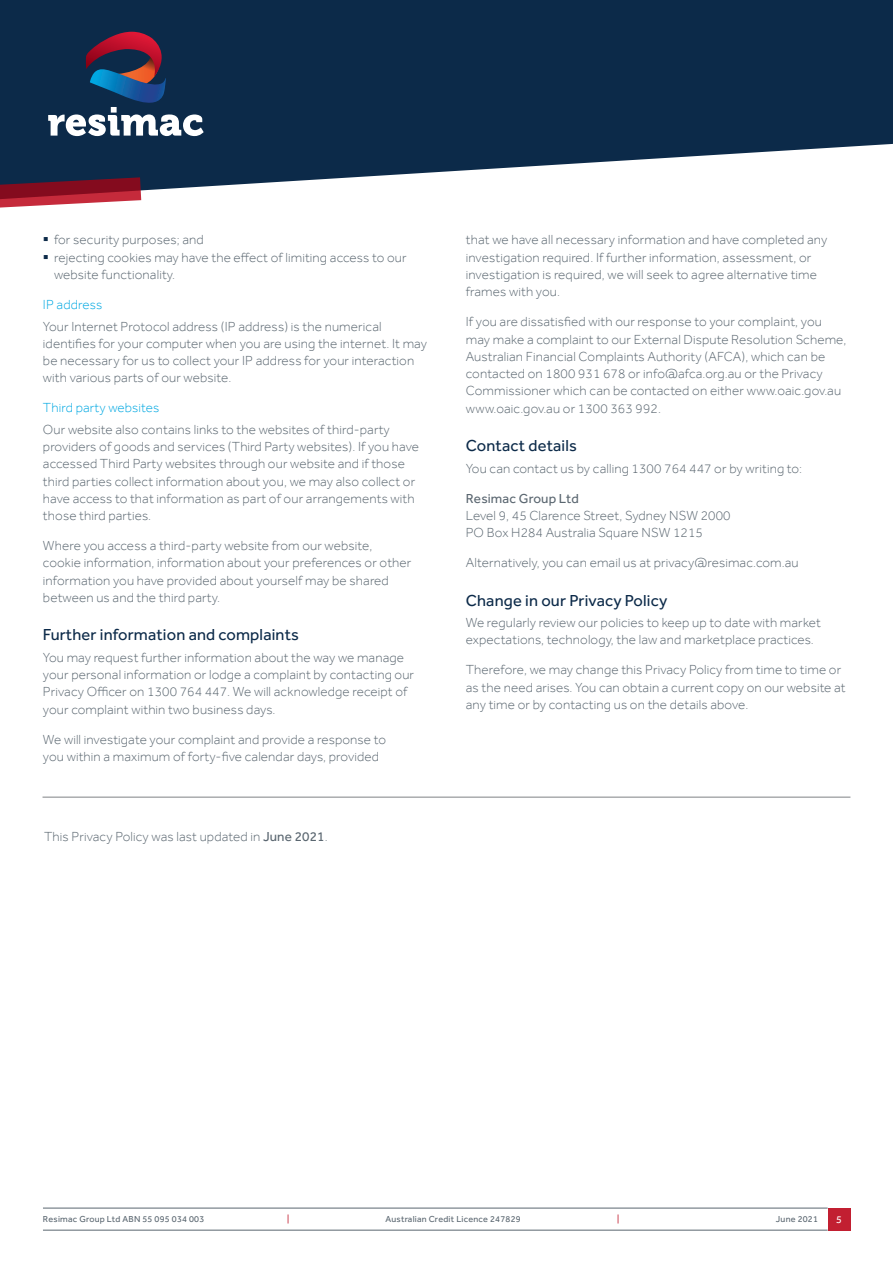
<style>
.page{position:relative;width:893px;height:1263px;background:#fff}
.page>*{position:absolute;margin:0;border:0;box-sizing:border-box;transform-origin:0 0}
.t1{font:16.5px "Effra";letter-spacing:.01em;color:#0c2a49}
.t2{font:300 13.5px/17.2px "Effra";letter-spacing:.01em;color:#5a6670}
.t3{font:300 13.5px "Effra";letter-spacing:.01em;color:#00a8e2}
.t4{font:13.5px "Effra";letter-spacing:.01em;color:#5a6670}
.t5{font:10.5px "Effra";color:#fff}
.t6{font:9px "Effra";letter-spacing:.025em;color:#5a6670}
.t7{font:9px "Effra";color:#c21f31}
.s1{color:#0c2a49}
.s2{font-weight:400}
</style>
<div class="page">
<div style="left:828px;top:1208px;width:22px;height:22px;background:#c21f31"></div>
<hr style="left:43px;top:1208px;width:785px;height:1px;background:#5a6670">
<hr style="left:43px;top:1230px;width:785px;height:1px;background:#5a6670">
<svg style="left:0;top:0;width:893px;height:200px;fill:#0c2a49"></svg>
<svg style="left:0;top:177px;width:141px;height:31px;background:#97384a"></svg>
<svg style="left:48px;top:32px;width:156px;height:104px;background:#404a66"></svg>
<hr style="left:43px;top:797px;width:807px;height:1px;background:#808285">
<p class="t2" style="left:43px;top:231px;width:162px"><span class="s1">▪</span> for security purposes; and</p>
<p class="t2" style="left:54px;top:248px;width:354px;text-indent:-11px"><span class="s1">▪</span> rejecting cookies may have the effect of limiting access to our website functionality.</p>
<p class="t3" style="left:43px;top:296px;width:61px">IP address</p>
<p class="t2" style="left:43px;top:317px;width:385px">Your Internet Protocol address (IP address) is the numerical identifies for your computer when you are using the internet. It may be necessary for us to collect your IP address for your interaction with various parts of our website.</p>
<p class="t3" style="left:43px;top:400px;width:118px">Third party websites</p>
<p class="t2" style="left:43px;top:420px;width:378px">Our website also contains links to the websites of third-party providers of goods and services (Third Party websites). If you have accessed Third Party websites through our website and if those third parties collect information about you, we may also collect or have access to that information as part of our arrangements with those third parties.</p>
<p class="t2" style="left:43px;top:537px;width:370px">Where you access a third-party website from our website, cookie information, information about your preferences or other information you have provided about yourself may be shared between us and the third party.</p>
<p class="t1" style="left:43px;top:625px;width:258px">Further information and complaints</p>
<p class="t2" style="left:43px;top:648px;width:373px">You may request further information about the way we manage your personal information or lodge a complaint by contacting our Privacy Officer on 1300 764 447. We will acknowledge receipt of your complaint within two business days.</p>
<p class="t2" style="left:43px;top:730px;width:345px">We will investigate your complaint and provide a response to you within a maximum of forty-five calendar days, provided</p>
<p class="t2" style="left:44px;top:827px;width:285px">This Privacy Policy was last updated in <span class="s2">June 2021</span>.</p>
<p class="t2" style="left:466px;top:231px;width:363px">that we have all necessary information and have completed any investigation required. If further information, assessment, or investigation is required, we will seek to agree alternative time frames with you.</p>
<p class="t2" style="left:466px;top:313px;width:382px">If you are dissatisfied with our response to your complaint, you may make a complaint to our External Dispute Resolution Scheme, Australian Financial Complaints Authority (AFCA), which can be contacted on 1800 931 678 or info@afca.org.au or the Privacy Commissioner which can be contacted on either www.oaic.gov.au www.oaic.gov.au or 1300 363 992.</p>
<p class="t1" style="left:466px;top:436px;width:113px">Contact details</p>
<p class="t2" style="left:466px;top:459px;width:338px">You can contact us by calling 1300 764 447 or by writing to:</p>
<p class="t4" style="left:466px;top:490px;width:114px">Resimac Group Ltd</p>
<p class="t2" style="left:466px;top:506px;width:266px">Level 9, 45 Clarence Street, Sydney NSW 2000</p>
<p class="t2" style="left:466px;top:524px;width:239px">PO Box H284 Australia Square NSW 1215</p>
<p class="t2" style="left:466px;top:554px;width:334px">Alternatively, you can email us at privacy@resimac.com.au</p>
<p class="t1" style="left:466px;top:590px;width:203px">Change in our Privacy Policy</p>
<p class="t2" style="left:466px;top:614px;width:357px">We regularly review our policies to keep up to date with market expectations, technology, the law and marketplace practices.</p>
<p class="t2" style="left:466px;top:661px;width:381px">Therefore, we may change this Privacy Policy from time to time or as the need arises. You can obtain a current copy on our website at any time or by contacting us on the details above.</p>
<p class="t6" style="left:43px;top:1213px;width:163px">Resimac Group Ltd ABN 55 095 034 003</p>
<p class="t7" style="left:287px;top:1213px;width:4px">|</p>
<p class="t6" style="left:385px;top:1213px;width:137px">Australian Credit Licence 247829</p>
<p class="t7" style="left:617px;top:1213px;width:4px">|</p>
<p class="t6" style="left:776px;top:1213px;width:44px">June 2021</p>
<p class="t5" style="left:836px;top:1213px;width:7px">5</p>
</div>
